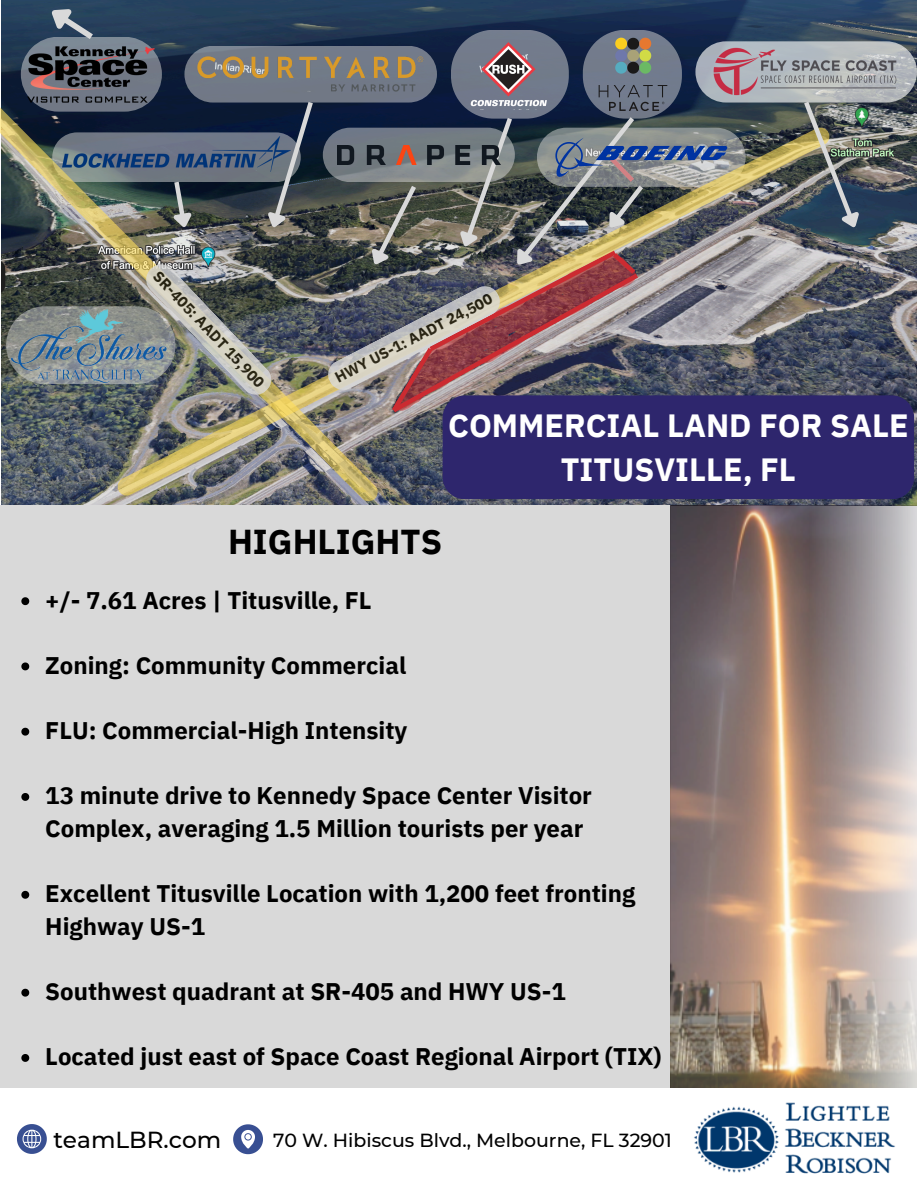
<style>
.page{position:relative;width:918px;height:1188px;background:#fff}
.page>*{position:absolute;margin:0;border:0;box-sizing:border-box;transform-origin:0 0}
.t1{font:700 34.5px "IBM Plex Sans";color:#000}
.t2{font:700 32.1px/43.8px "IBM Plex Sans";color:#fff;text-align:center}
.t3{font:700 24px/32.7px "IBM Plex Sans";color:#000}
.t4{font:500 23.25px "Montserrat";color:#000}
.t5{font:500 18.9px "Montserrat";color:#000}
.t6{font:700 15px "IBM Plex Sans";color:#000}
</style>
<div class="page">
<img style="left:1px;top:0;width:916px;height:505px">
<svg style="left:21px;top:0;width:295px;height:39px;background:#2d4660"></svg>
<img style="left:0;top:39px;width:382px;height:466px">
<img style="left:114px;top:124px;width:719px;height:375px">
<svg style="left:695px;top:41px;width:222px;height:62px;background:#a9b0b6"></svg>
<img style="left:727px;top:45px;width:178px;height:54px">
<img style="left:800px;top:97px;width:68px;height:141px">
<img style="left:6px;top:264px;width:265px;height:131px">
<div style="left:443px;top:395px;width:471px;height:104px;background:#2e266d;border-radius:22px"></div>
<div style="left:0;top:505px;width:670px;height:583px;background:#d9d9d9"></div>
<svg style="left:21px;top:597px;width:8px;height:8px"></svg>
<svg style="left:21px;top:663px;width:8px;height:7px"></svg>
<svg style="left:21px;top:728px;width:8px;height:8px"></svg>
<svg style="left:21px;top:793px;width:8px;height:8px"></svg>
<svg style="left:21px;top:891px;width:8px;height:8px"></svg>
<svg style="left:21px;top:989px;width:8px;height:8px"></svg>
<svg style="left:21px;top:1054px;width:8px;height:8px"></svg>
<img style="left:670px;top:505px;width:247px;height:583px">
<img style="left:694px;top:1102px;width:201px;height:72px">
<svg style="left:17px;top:1124px;width:30px;height:30px"></svg>
<svg style="left:233px;top:1124px;width:30px;height:30px"></svg>
<img style="left:328px;top:30px;width:399px;height:387px">
<p class="t6" style="left:164px;top:266px;width:155px;rotate:47deg">SR-405: AADT 15,900</p>
<p class="t6" style="left:331px;top:369px;width:176px;rotate:-27deg">HWY US-1: AADT 24,500</p>
<p class="t2" style="left:448px;top:403px;width:462px">COMMERCIAL LAND FOR SALE<br>TITUSVILLE, FL</p>
<p class="t1" style="left:228px;top:519px;width:216px">HIGHLIGHTS</p>
<p class="t3" style="left:45px;top:583px;width:328px">+/- 7.61 Acres | Titusville, FL</p>
<p class="t3" style="left:45px;top:648px;width:362px">Zoning: Community Commercial</p>
<h1 class="t3" style="left:45px;top:714px;width:364px">FLU: Commercial-High Intensity</h1>
<p class="t3" style="left:45px;top:779px;width:548px">13 minute drive to Kennedy Space Center Visitor<br>Complex, averaging 1.5 Million tourists per year</p>
<p class="t3" style="left:45px;top:877px;width:591px">Excellent Titusville Location with 1,200 feet fronting<br>Highway US-1</p>
<p class="t3" style="left:45px;top:975px;width:522px">Southwest quadrant at SR-405 and HWY US-1</p>
<p class="t3" style="left:45px;top:1040px;width:618px">Located just east of Space Coast Regional Airport (TIX)</p>
<h1 class="t4" style="left:53px;top:1125px;width:169px">teamLBR.com</h1>
<p class="t5" style="left:273px;top:1129px;width:400px">70 W. Hibiscus Blvd., Melbourne, FL 32901</p>
</div>
